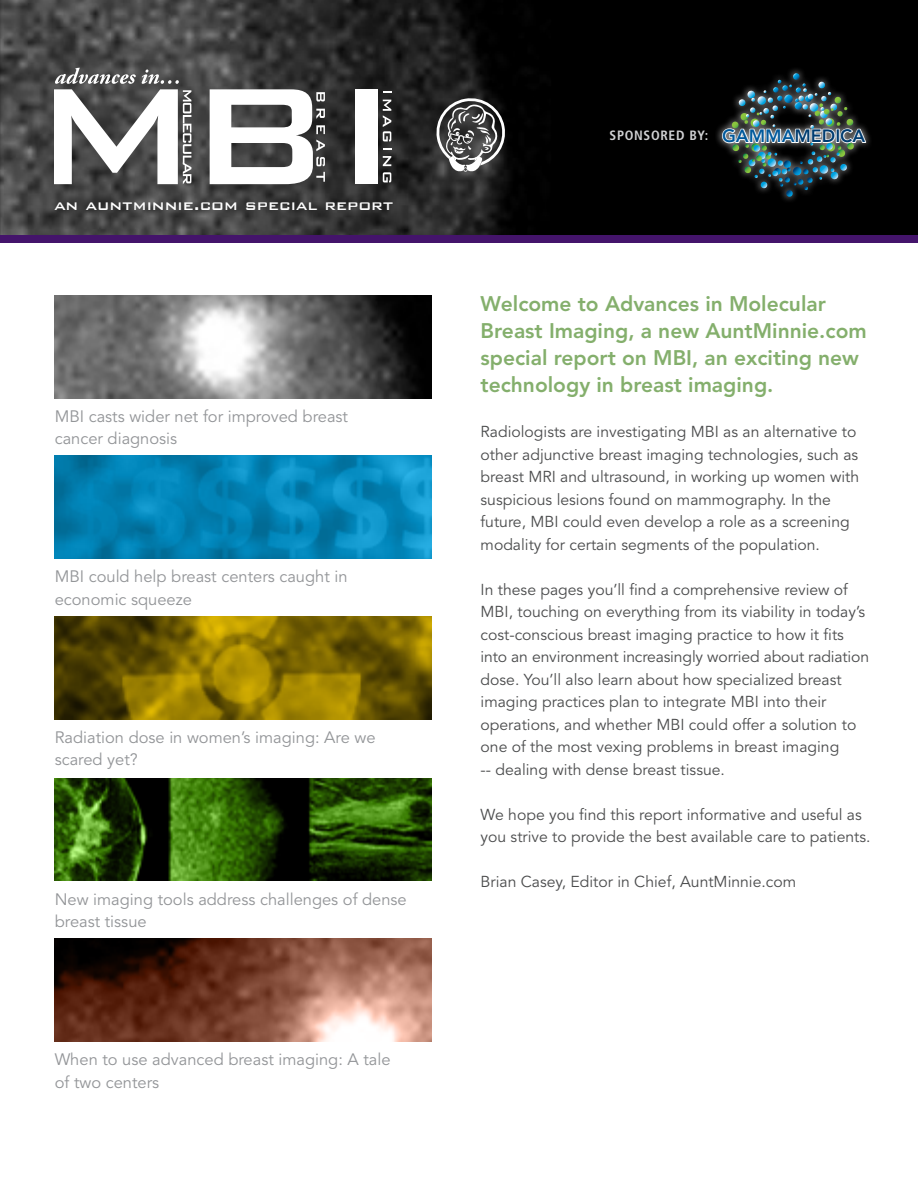
<style>
.page{position:relative;width:918px;height:1188px;background:#fff}
.page>*{position:absolute;margin:0;border:0;box-sizing:border-box;transform-origin:0 0}
.Sub_Headline{font:800 21px/27px "Avenir";color:#84af6c}
.t1{font:500 18px "Bank Gothic";color:#fff}
.Author_Name{font:16.5px/22.5px "Avenir";color:#939598}
.Body{font:15.75px/22.5px "Avenir";color:#4b4c4d}
.t2{font:700 condensed 13.5px "Frutiger";letter-spacing:.05em;color:#d1d2d4}
.s1{font-family:"Avenir";font-weight:800;font-stretch:normal;font-size:17.85px;color:#01599b}
.s2{font-family:"Avenir";font-weight:800;font-stretch:normal;font-size:17.85px;color:#013c70}
</style>
<div class="page">
<img style="left:0;top:0;width:918px;height:236px">
<div style="left:356px;top:89px;width:22px;height:95px;background:#fff"></div>
<svg style="left:210px;top:89px;width:115px;height:95px"></svg>
<svg style="left:54px;top:68px;width:137px;height:116px"></svg>
<svg style="left:383px;top:91px;width:8px;height:2px"></svg>
<svg style="left:383px;top:100px;width:8px;height:41px"></svg>
<svg style="left:383px;top:148px;width:8px;height:2px"></svg>
<svg style="left:383px;top:156px;width:8px;height:10px"></svg>
<svg style="left:383px;top:172px;width:8px;height:10px"></svg>
<img style="left:54px;top:295px;width:378px;height:103px">
<img style="left:54px;top:456px;width:378px;height:103px">
<img style="left:54px;top:616px;width:378px;height:103px">
<img style="left:54px;top:778px;width:378px;height:103px">
<img style="left:54px;top:939px;width:378px;height:103px">
<div style="left:0;top:236px;width:918px;height:7px;background:#44146b"></div>
<svg style="left:434px;top:96px;width:74px;height:76px;background:#5f5f5f"></svg>
<div style="left:715px;top:66px;width:158px;height:138px;background:#000"></div>
<svg style="left:722px;top:73px;width:144px;height:124px"></svg>
<p class="t1" style="left:54px;top:191px;width:341px">an auntminnie.com special report</p>
<p class="Author_Name" style="left:55px;top:405px;width:295px">MBI casts wider net for improved breast cancer diagnosis</p>
<p class="Author_Name" style="left:55px;top:566px;width:294px">MBI could help breast centers caught in economic squeeze</p>
<p class="Author_Name" style="left:55px;top:726px;width:322px">Radiation dose in women’s imaging: Are we scared yet?</p>
<p class="Author_Name" style="left:55px;top:888px;width:354px">New imaging tools address challenges of dense breast tissue</p>
<p class="Author_Name" style="left:55px;top:1049px;width:337px">When to use advanced breast imaging: A tale of two centers</p>
<p class="t2" style="left:610px;top:127px;width:257px">SPONSORED BY: <span class="s1">GAMMA</span><span class="s2">MEDICA</span></p>
<p class="Sub_Headline" style="left:481px;top:291px;width:388px">Welcome to Advances in Molecular Breast Imaging, a new AuntMinnie.com special report on MBI, an exciting new technology in breast imaging.</p>
<p class="Body" style="left:481px;top:421px;width:380px">Radiologists are investigating MBI as an alternative to other adjunctive breast imaging technologies, such as breast MRI and ultrasound, in working up women with suspicious lesions found on mammography. In the future, MBI could even develop a role as a screening modality for certain segments of the population.</p>
<p class="Body" style="left:481px;top:579px;width:390px">In these pages you’ll find a comprehensive review of MBI, touching on everything from its viability in today’s cost-conscious breast imaging practice to how it fits into an environment increasingly worried about radiation dose. You’ll also learn about how specialized breast imaging practices plan to integrate MBI into their operations, and whether MBI could offer a solution to one of the most vexing problems in breast imaging<br>-- dealing with dense breast tissue.</p>
<p class="Body" style="left:481px;top:804px;width:391px">We hope you find this report informative and useful as you strive to provide the best available care to patients.</p>
<p class="Body" style="left:481px;top:871px;width:317px">Brian Casey, Editor in Chief, AuntMinnie.com</p>
</div>
